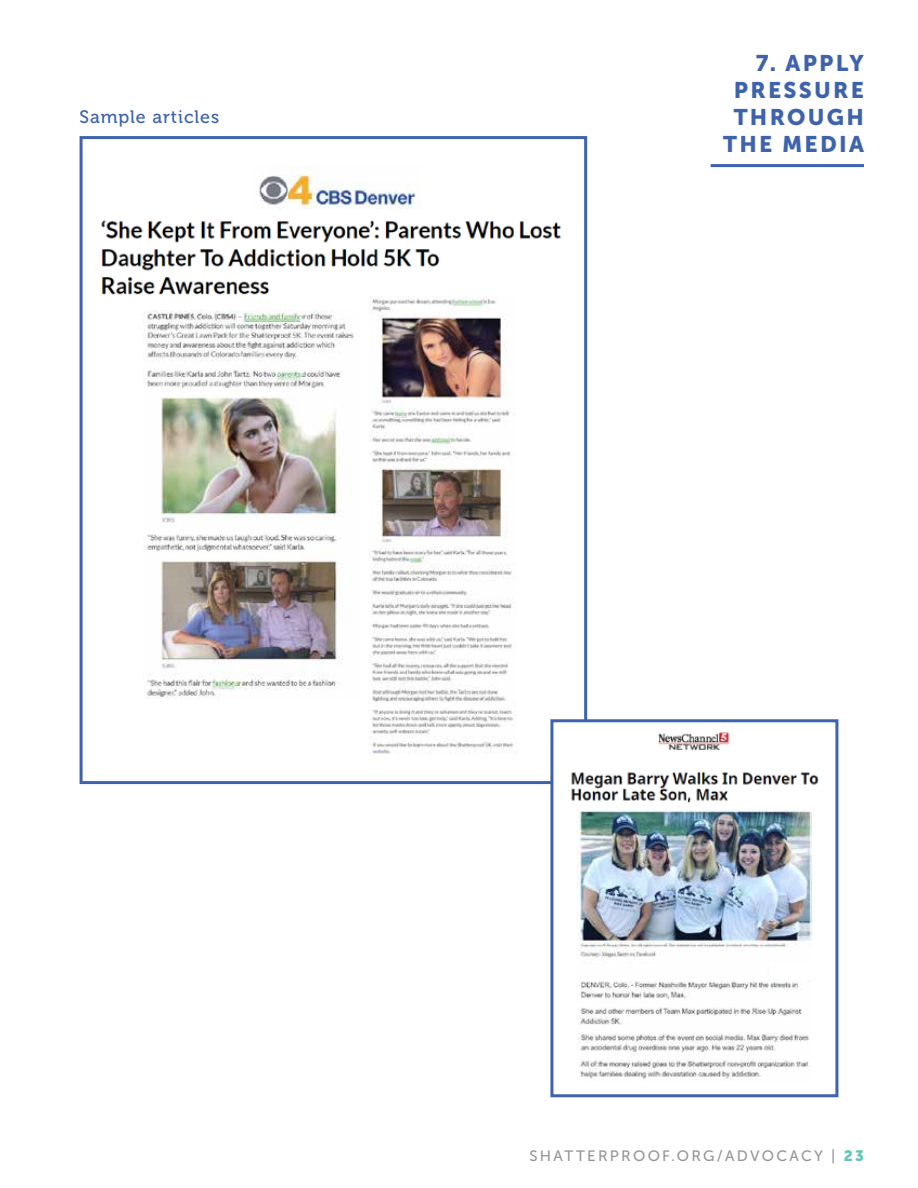
<style>
.page{position:relative;width:918px;height:1188px;background:#fff}
.page>*{position:absolute;margin:0;border:0;box-sizing:border-box;transform-origin:0 0}
.t1{font:22.5px/27px "Museo Sans 900";letter-spacing:.1em;color:#3e62ac;text-align:right}
.t2{font:18px "Museo 500";letter-spacing:.05em;color:#3e62ac}
.t3{font:15px "Museo Sans 500";letter-spacing:.15em;color:#949598}
.s1{font-family:"Museo Sans 900";color:#60c5b7}
</style>
<div class="page">
<img style="left:259px;top:165px;width:157px;height:45px">
<img style="left:101px;top:220px;width:461px;height:75px">
<img style="left:144px;top:310px;width:210px;height:389px">
<img style="left:370px;top:296px;width:145px;height:458px">
<div style="left:80px;top:136px;width:507px;height:648px;border:3px solid #3e62ac"></div>
<div style="left:550px;top:719px;width:288px;height:378px;background:#fff;border:3px solid #3e62ac"></div>
<img style="left:659px;top:732px;width:70px;height:19px">
<img style="left:571px;top:771px;width:248px;height:32px">
<img style="left:578px;top:809px;width:234px;height:270px">
<div style="left:770px;top:963px;width:43px;height:16px;background:#fff"></div>
<hr style="left:711px;top:164px;width:153px;height:3px;background:#3e62ac">
<p class="t2" style="left:80px;top:107px;width:141px">Sample articles</p>
<p class="t1" style="left:723px;top:49px;width:142px">7. APPLY<br>PRESSURE<br>THROUGH<br>THE MEDIA</p>
<p class="t3" style="left:529px;top:1148px;width:336px">SHATTERPROOF.ORG/ADVOCACY | <span class="s1">23</span></p>
</div>
